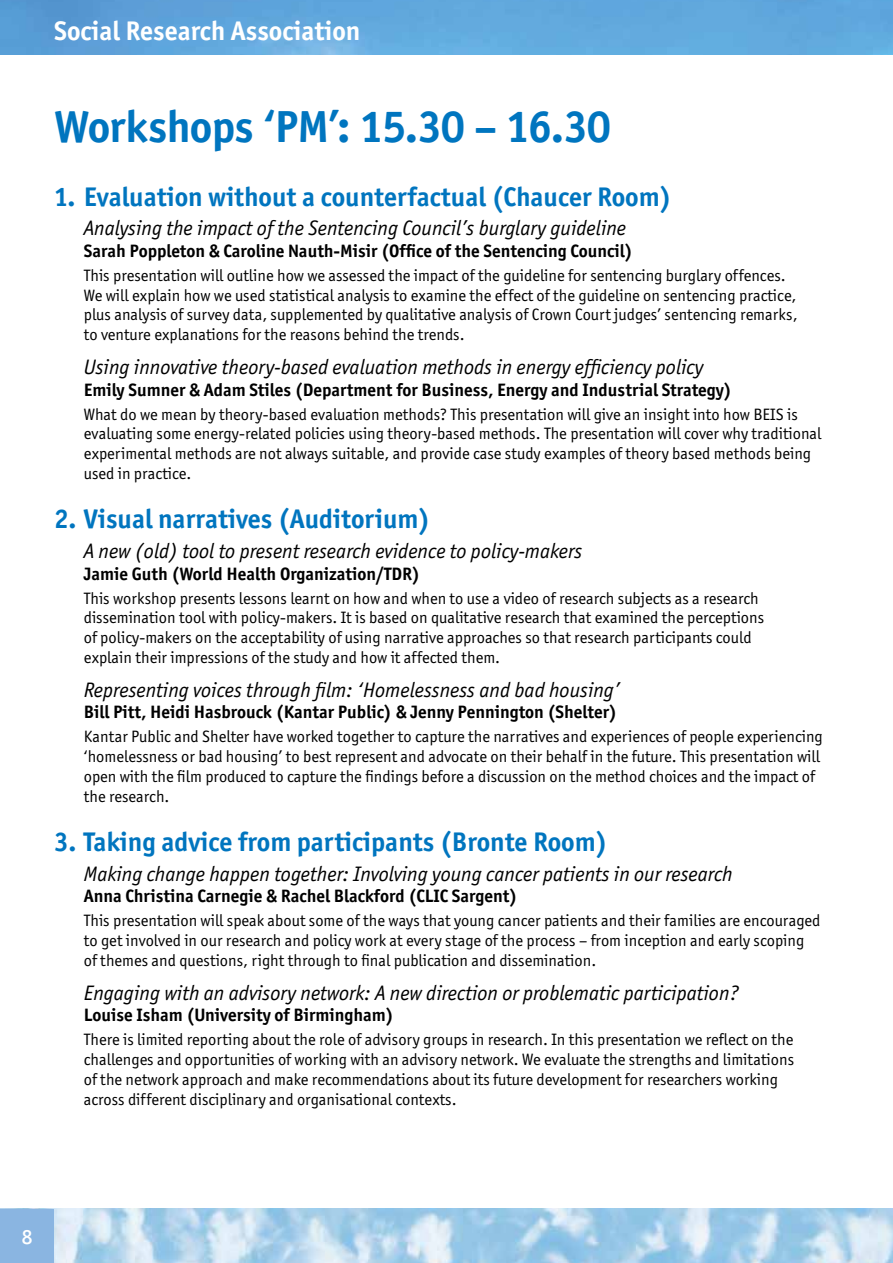
<style>
.page{position:relative;width:893px;height:1263px;background:#fff}
.page>*{position:absolute;margin:0;border:0;box-sizing:border-box;transform-origin:0 0}
.t1{font:700 45px "Officina San ITC";letter-spacing:-.02em;color:#0075bf}
.t2{font:700 27px "Officina San ITC";color:#0075bf}
.t3{font:700 27px "Officina San ITC";color:#fff}
.t4{font:italic 21px "Officina San ITC";color:#000}
.t5{font:500 21px "Officina San ITC";color:#fff}
.t6{font:700 18px "Officina San ITC";color:#000}
.t7{font:16.5px/19.8px "Officina San ITC";color:#000}
</style>
<div class="page">
<img style="left:54px;top:1209px;width:839px;height:54px">
<img style="left:0;top:0;width:893px;height:54px">
<div style="left:0;top:1209px;width:54px;height:54px;background:#8ab5e1"></div>
<h2 class="t3" style="left:54px;top:14px;width:308px">Social Research Association</h2>
<h1 class="t1" style="left:54px;top:98px;width:559px">Workshops ‘PM’: 15.30 – 16.30</h1>
<h2 class="t2" style="left:54px;top:180px;width:619px">1. Evaluation without a counterfactual (Chaucer Room)</h2>
<p class="t4" style="left:84px;top:216px;width:544px">Analysing the impact of the Sentencing Council’s burglary guideline</p>
<p class="t6" style="left:84px;top:239px;width:550px">Sarah Poppleton &amp; Caroline Nauth-Misir (Office of the Sentencing Council)</p>
<p class="t7" style="left:84px;top:265px;width:715px">This presentation will outline how we assessed the impact of the guideline for sentencing burglary offences.<br>We will explain how we used statistical analysis to examine the effect of the guideline on sentencing practice, plus analysis of survey data, supplemented by qualitative analysis of Crown Court judges’ sentencing remarks, to venture explanations for the reasons behind the trends.</p>
<p class="t4" style="left:84px;top:355px;width:621px">Using innovative theory-based evaluation methods in energy efficiency policy</p>
<p class="t6" style="left:84px;top:378px;width:650px">Emily Sumner &amp; Adam Stiles (Department for Business, Energy and Industrial Strategy)</p>
<p class="t7" style="left:84px;top:404px;width:739px">What do we mean by theory-based evaluation methods? This presentation will give an insight into how BEIS is evaluating some energy-related policies using theory-based methods. The presentation will cover why traditional experimental methods are not always suitable, and provide case study examples of theory based methods being used in practice.</p>
<h2 class="t2" style="left:54px;top:502px;width:378px">2. Visual narratives (Auditorium)</h2>
<p class="t4" style="left:84px;top:539px;width:500px">A new (old) tool to present research evidence to policy-makers</p>
<p class="t6" style="left:84px;top:562px;width:338px">Jamie Guth (World Health Organization/TDR)</p>
<p class="t7" style="left:84px;top:588px;width:682px">This workshop presents lessons learnt on how and when to use a video of research subjects as a research dissemination tool with policy-makers. It is based on qualitative research that examined the perceptions of policy-makers on the acceptability of using narrative approaches so that research participants could explain their impressions of the study and how it affected them.</p>
<p class="t4" style="left:84px;top:678px;width:538px">Representing voices through film: ‘Homelessness and bad housing’</p>
<p class="t6" style="left:84px;top:701px;width:535px">Bill Pitt, Heidi Hasbrouck (Kantar Public) &amp; Jenny Pennington (Shelter)</p>
<p class="t7" style="left:84px;top:727px;width:740px">Kantar Public and Shelter have worked together to capture the narratives and experiences of people experiencing ‘homelessness or bad housing’ to best represent and advocate on their behalf in the future. This presentation will open with the film produced to capture the findings before a discussion on the method choices and the impact of the research.</p>
<h2 class="t2" style="left:54px;top:825px;width:555px">3. Taking advice from participants (Bronte Room)</h2>
<p class="t4" style="left:84px;top:862px;width:650px">Making change happen together: Involving young cancer patients in our research</p>
<p class="t6" style="left:84px;top:885px;width:435px">Anna Christina Carnegie &amp; Rachel Blackford (CLIC Sargent)</p>
<p class="t7" style="left:84px;top:911px;width:738px">This presentation will speak about some of the ways that young cancer patients and their families are encouraged to get involved in our research and policy work at every stage of the process – from inception and early scoping of themes and questions, right through to final publication and dissemination.</p>
<p class="t4" style="left:84px;top:981px;width:657px">Engaging with an advisory network: A new direction or problematic participation?</p>
<p class="t6" style="left:84px;top:1004px;width:312px">Louise Isham (University of Birmingham)</p>
<p class="t7" style="left:84px;top:1030px;width:712px">There is limited reporting about the role of advisory groups in research. In this presentation we reflect on the challenges and opportunities of working with an advisory network. We evaluate the strengths and limitations of the network approach and make recommendations about its future development for researchers working across different disciplinary and organisational contexts.</p>
<p class="t5" style="left:22px;top:1224px;width:12px">8</p>
</div>
